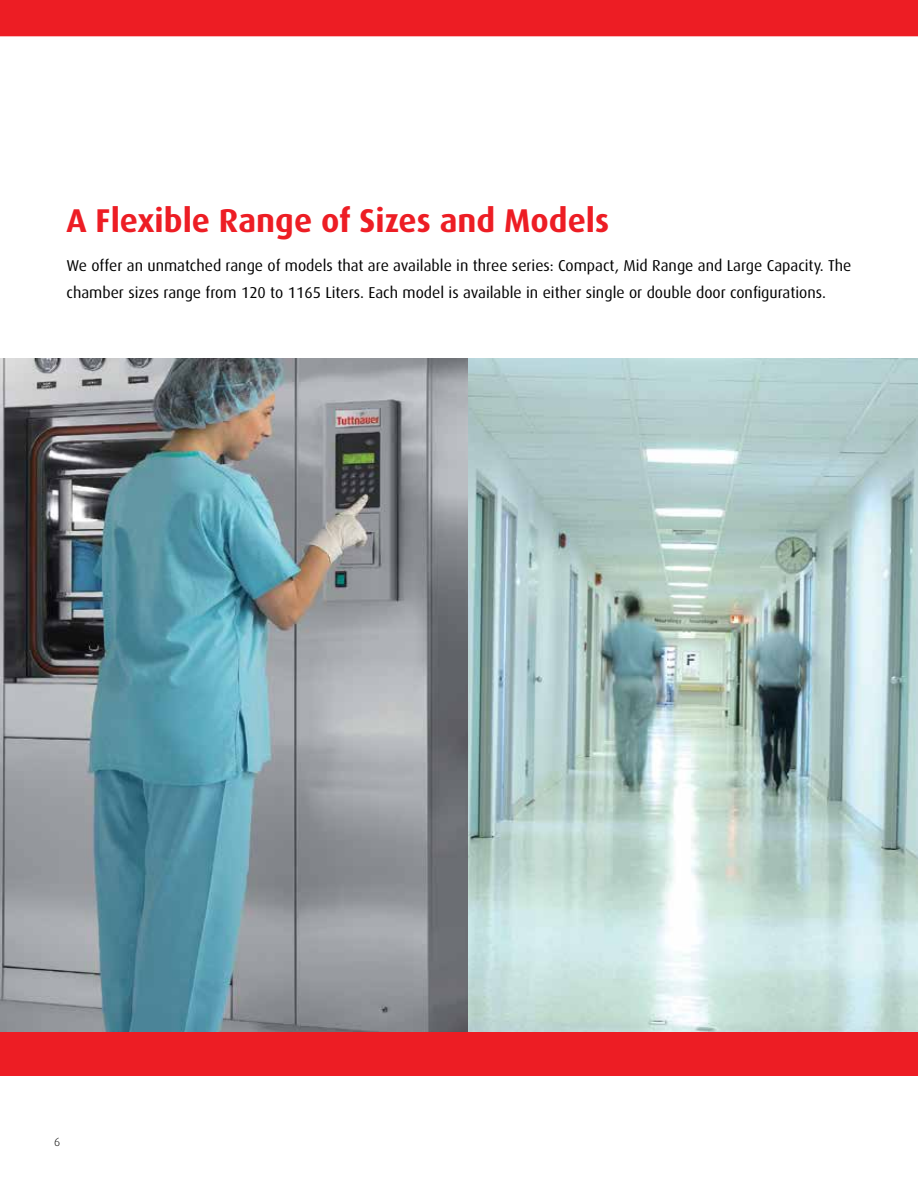
<style>
.page{position:relative;width:918px;height:1188px;background:#fff}
.page>*{position:absolute;margin:0;border:0;box-sizing:border-box;transform-origin:0 0}
.t1{font:700 33px "Dax";color:#ed1d24}
.t2{font:15.75px/27px "Dax";color:#000}
.t3{font:300 12px "Dax";color:#000}
</style>
<div class="page">
<img style="left:0;top:359px;width:469px;height:673px">
<img style="left:469px;top:358px;width:449px;height:674px">
<div style="left:0;top:1032px;width:918px;height:44px;background:#ed1d24"></div>
<div style="left:0;top:0;width:918px;height:37px;background:#ed1d24"></div>
<h1 class="t1" style="left:67px;top:202px;width:544px">A Flexible Range of Sizes and Models</h1>
<p class="t2" style="left:67px;top:253px;width:786px">We offer an unmatched range of models that are available in three series: Compact, Mid Range and Large Capacity. The chamber sizes range from 120 to 1165 Liters. Each model is available in either single or double door configurations.</p>
<p class="t3" style="left:54px;top:1135px;width:8px">6</p>
</div>
